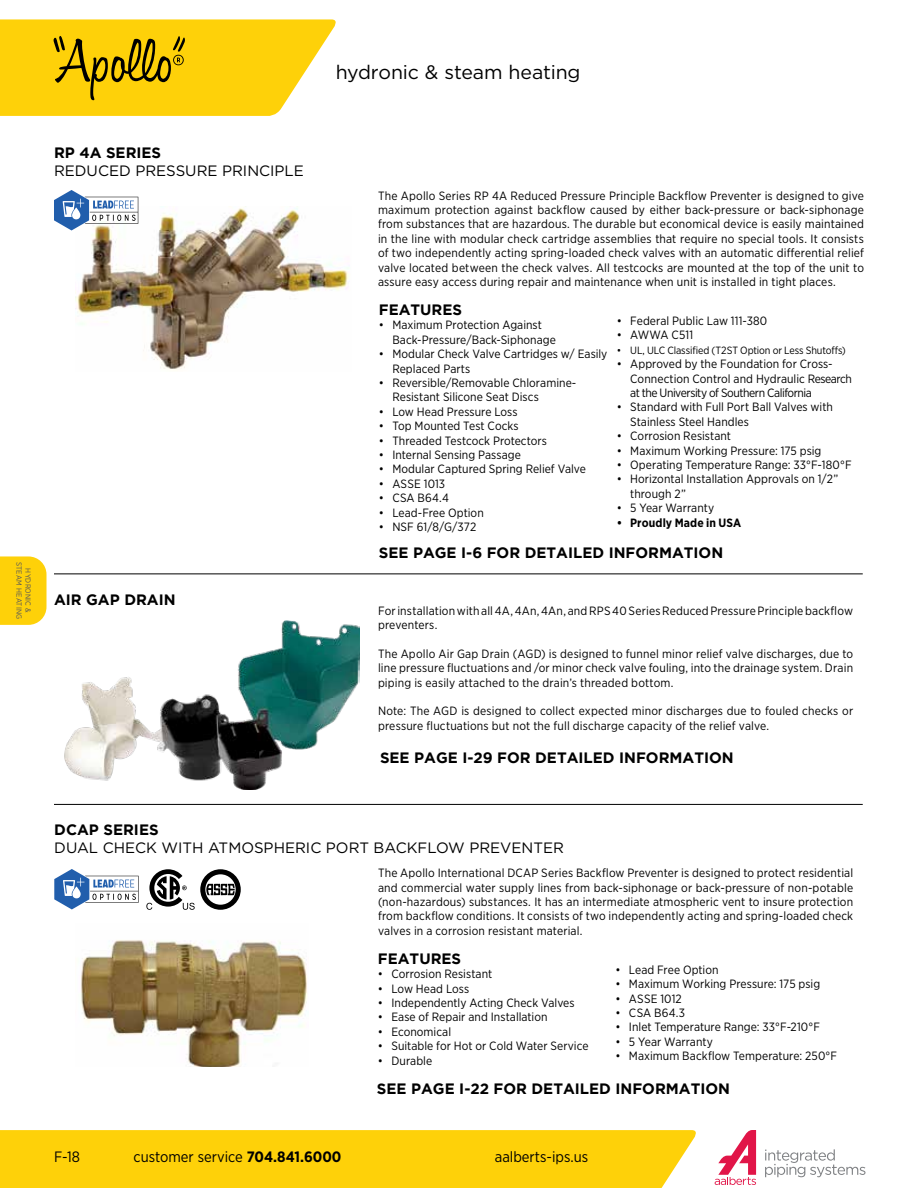
<style>
.page{position:relative;width:918px;height:1188px;background:#fff}
.page>*{position:absolute;margin:0;border:0;box-sizing:border-box;transform-origin:0 0}
.t1{font:19.5px "Gotham";letter-spacing:-.005em;color:#000}
.t2{font:700 15px "Gotham";color:#000}
.t3{font:15px "Gotham";color:#000}
.t4{font:15px "Gotham Narrow";color:#000}
.t5{font:12px/14.4px "Gotham Narrow";letter-spacing:.005em;color:#000}
.t6{font:700 12px "Gotham Narrow";letter-spacing:.01em;color:#000}
.t7{font:10.5px "Gotham Narrow";letter-spacing:-.01em;color:#000}
.t8{font:7.5px/9px "Gotham Narrow";letter-spacing:.03em;color:#55565a;text-align:center}
.s1{font-weight:700}
</style>
<div class="page">
<div style="left:0;top:1130px;width:696px;height:58px;background:#fed109"></div>
<svg style="left:715px;top:1130px;width:41px;height:55px"></svg>
<svg style="left:765px;top:1149px;width:100px;height:28px"></svg>
<div style="left:0;top:556px;width:46px;height:69px;background:#fed109"></div>
<svg style="left:0;top:19px;width:336px;height:97px;background:#efc81c"></svg>
<img style="left:81px;top:940px;width:226px;height:127px">
<svg style="left:54px;top:869px;width:85px;height:40px"></svg>
<svg style="left:146px;top:869px;width:95px;height:41px"></svg>
<img style="left:76px;top:206px;width:273px;height:164px">
<svg style="left:54px;top:190px;width:84px;height:40px"></svg>
<img style="left:65px;top:621px;width:294px;height:168px">
<hr style="left:54px;top:574px;width:809px;height:1px;background:#000">
<hr style="left:54px;top:804px;width:809px;height:1px;background:#000">
<h1 class="t1" style="left:336px;top:59px;width:246px">hydronic &amp; steam heating</h1>
<p class="t2" style="left:54px;top:144px;width:109px">RP 4A SERIES</p>
<p class="t3" style="left:54px;top:161px;width:251px">REDUCED PRESSURE PRINCIPLE</p>
<p class="t8" style="left:33px;top:562px;width:59px;rotate:90deg">HYDRONIC &amp;<br>STEAM HEATING</p>
<p class="t2" style="left:54px;top:591px;width:123px">AIR GAP DRAIN</p>
<p class="t5" style="left:378px;top:188px;width:488px;text-align:justify">The Apollo Series RP 4A Reduced Pressure Principle Backflow Preventer is designed to give maximum protection against backflow caused by either back-pressure or back-siphonage from substances that are hazardous. The durable but economical device is easily maintained in the line with modular check cartridge assemblies that require no special tools. It consists of two independently acting spring-loaded check valves with an automatic differential relief valve located between the check valves. All testcocks are mounted at the top of the unit to assure easy access during repair and maintenance when unit is installed in tight places.</p>
<p class="t2" style="left:379px;top:301px;width:85px">FEATURES</p>
<p class="t5" style="left:392px;top:318px;width:165px;text-indent:-14px">• Maximum Protection Against<br>Back-Pressure/Back-Siphonage</p>
<p class="t5" style="left:392px;top:346px;width:217px;text-indent:-14px">• Modular Check Valve Cartridges w/ Easily<br>Replaced Parts</p>
<p class="t5" style="left:392px;top:375px;width:186px;text-indent:-14px">• Reversible/Removable Chloramine-<br>Resistant Silicone Seat Discs</p>
<p class="t5" style="left:379px;top:404px;width:140px">• Low Head Pressure Loss</p>
<p class="t5" style="left:379px;top:418px;width:141px">• Top Mounted Test Cocks</p>
<p class="t5" style="left:379px;top:433px;width:170px">• Threaded Testcock Protectors</p>
<p class="t5" style="left:379px;top:447px;width:144px">• Internal Sensing Passage</p>
<p class="t5" style="left:379px;top:462px;width:209px">• Modular Captured Spring Relief Valve</p>
<p class="t5" style="left:379px;top:476px;width:68px">• ASSE 1013</p>
<p class="t5" style="left:379px;top:490px;width:72px">• CSA B64.4</p>
<p class="t5" style="left:379px;top:505px;width:106px">• Lead-Free Option</p>
<p class="t5" style="left:379px;top:519px;width:99px">• NSF 61/8/G/372</p>
<p class="t5" style="left:617px;top:313px;width:152px">• Federal Public Law 111-380</p>
<p class="t5" style="left:617px;top:328px;width:78px">• AWWA C511</p>
<p class="t7" style="left:617px;top:344px;width:231px">• UL, ULC Classified (T2ST Option or Less Shutoffs)</p>
<p class="t5" style="left:630px;top:356px;width:223px;text-indent:-14px">• Approved by the Foundation for Cross-<br>Connection Control and Hydraulic Research at the University of Southern California</p>
<p class="t5" style="left:630px;top:400px;width:204px;text-indent:-14px">• Standard with Full Port Ball Valves with<br>Stainless Steel Handles</p>
<p class="t5" style="left:617px;top:428px;width:116px">• Corrosion Resistant</p>
<p class="t5" style="left:617px;top:443px;width:206px">• Maximum Working Pressure: 175 psig</p>
<p class="t5" style="left:617px;top:457px;width:236px">• Operating Temperature Range: 33°F-180°F</p>
<p class="t5" style="left:630px;top:472px;width:210px;text-indent:-14px">• Horizontal Installation Approvals on 1/2” through 2”</p>
<p class="t5" style="left:617px;top:500px;width:99px">• 5 Year Warranty</p>
<p class="t6" style="left:617px;top:515px;width:126px">• Proudly Made in USA</p>
<p class="t2" style="left:379px;top:544px;width:346px">SEE PAGE I-6 FOR DETAILED INFORMATION</p>
<p class="t5" style="left:378px;top:603px;width:477px">For installation with all 4A, 4An, 4An, and RPS 40 Series Reduced Pressure Principle backflow preventers.</p>
<p class="t5" style="left:378px;top:646px;width:477px;text-align:justify">The Apollo Air Gap Drain (AGD) is designed to funnel minor relief valve discharges, due to line pressure fluctuations and /or minor check valve fouling, into the drainage system. Drain piping is easily attached to the drain’s threaded bottom.</p>
<p class="t5" style="left:378px;top:704px;width:477px">Note: The AGD is designed to collect expected minor discharges due to fouled checks or pressure fluctuations but not the full discharge capacity of the relief valve.</p>
<p class="t2" style="left:380px;top:749px;width:355px">SEE PAGE I-29 FOR DETAILED INFORMATION</p>
<p class="t2" style="left:54px;top:821px;width:106px">DCAP SERIES</p>
<p class="t3" style="left:54px;top:838px;width:511px">DUAL CHECK WITH ATMOSPHERIC PORT BACKFLOW PREVENTER</p>
<p class="t5" style="left:378px;top:866px;width:477px;text-align:justify">The Apollo International DCAP Series Backflow Preventer is designed to protect residential and commercial water supply lines from back-siphonage or back-pressure of non-potable (non-hazardous) substances. It has an intermediate atmospheric vent to insure protection from backflow conditions. It consists of two independently acting and spring-loaded check valves in a corrosion resistant material.</p>
<p class="t4" style="left:54px;top:1148px;width:28px">F-18</p>
<p class="t2" style="left:378px;top:950px;width:85px">FEATURES</p>
<p class="t5" style="left:378px;top:967px;width:116px">• Corrosion Resistant</p>
<p class="t5" style="left:378px;top:981px;width:93px">• Low Head Loss</p>
<p class="t5" style="left:378px;top:995px;width:198px">• Independently Acting Check Valves</p>
<p class="t5" style="left:378px;top:1010px;width:171px">• Ease of Repair and Installation</p>
<p class="t5" style="left:378px;top:1024px;width:75px">• Economical</p>
<p class="t5" style="left:378px;top:1039px;width:212px">• Suitable for Hot or Cold Water Service</p>
<p class="t5" style="left:378px;top:1053px;width:56px">• Durable</p>
<p class="t5" style="left:615px;top:962px;width:105px">• Lead Free Option</p>
<p class="t5" style="left:615px;top:977px;width:206px">• Maximum Working Pressure: 175 psig</p>
<p class="t5" style="left:615px;top:991px;width:68px">• ASSE 1012</p>
<p class="t5" style="left:615px;top:1005px;width:71px">• CSA B64.3</p>
<p class="t5" style="left:615px;top:1020px;width:206px">• Inlet Temperature Range: 33°F-210°F</p>
<p class="t5" style="left:615px;top:1034px;width:99px">• 5 Year Warranty</p>
<p class="t5" style="left:615px;top:1049px;width:223px">• Maximum Backflow Temperature: 250°F</p>
<p class="t2" style="left:377px;top:1080px;width:355px">SEE PAGE I-22 FOR DETAILED INFORMATION</p>
<p class="t4" style="left:134px;top:1148px;width:209px">customer service <span class="s1">704.841.6000</span></p>
<p class="t4" style="left:495px;top:1148px;width:95px">aalberts-ips.us</p>
</div>
